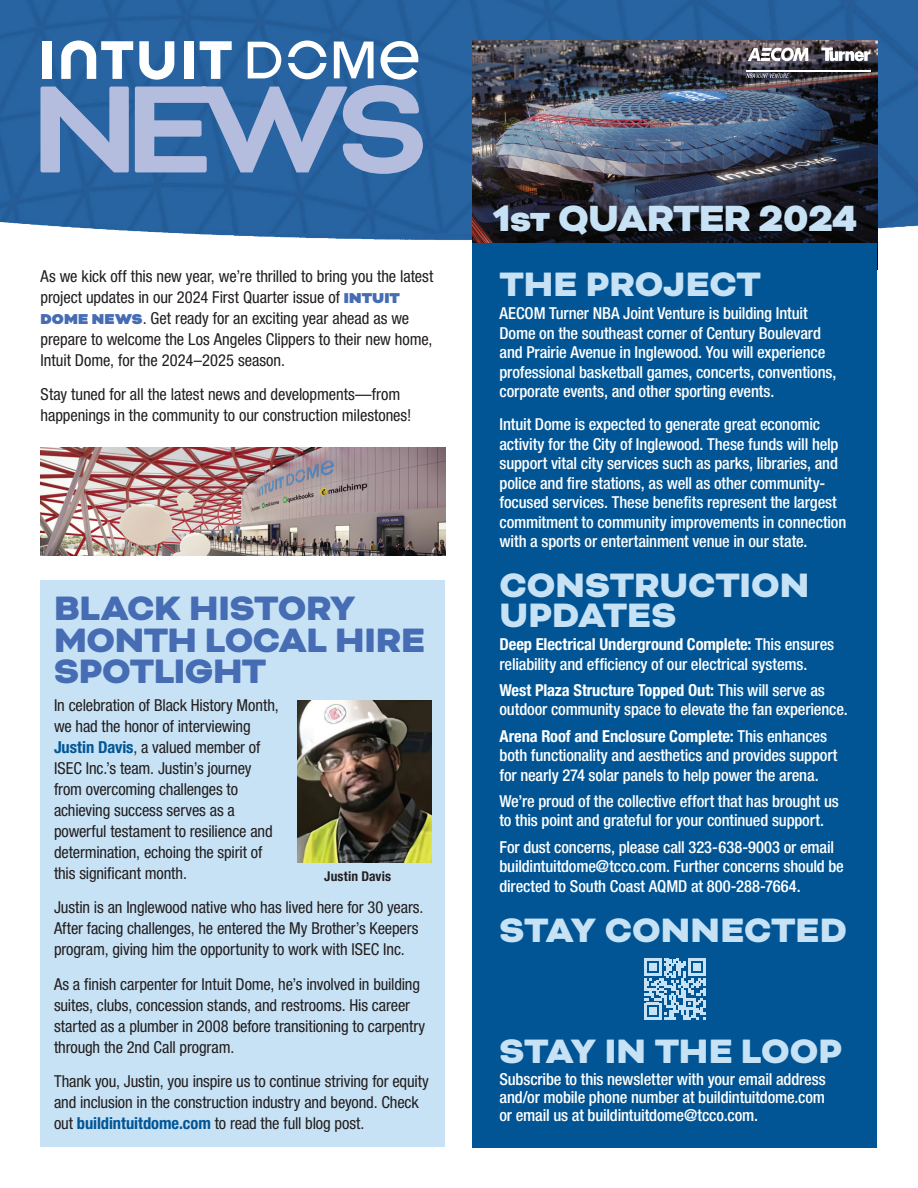
<style>
.page{position:relative;width:918px;height:1188px;background:#fff}
.page>*{position:absolute;margin:0;border:0;box-sizing:border-box;transform-origin:0 0}
.t1{font:900 42px "Bicyclette";letter-spacing:-.02em;color:#c7e2f5}
.Heads-Intuit-SideBar{font:900 39px/30px "Bicyclette";color:#c7e2f5}
.Heads-Intuit-Newsletter{font:900 39px/31.5px "Bicyclette";letter-spacing:-.01em;color:#466cb4}
.BodyCopy-Intuit-SideBar{font:500 condensed 16.5px/19.5px "Helvetica Neue LT Pro";letter-spacing:-.01em;color:#fff}
.BodyCopy-Intuit-Newsletter{font:condensed 16.5px/21px "Helvetica Neue LT Pro";letter-spacing:-.005em;color:#231f20}
.BodyCopy-Intuit-Newsletter-2{font:500 condensed 16.5px/18px "Helvetica Neue LT Pro";letter-spacing:-.01em;color:#fff;text-align:justify}
.Captions{font:700 condensed 13.5px "Helvetica Neue LT Pro";letter-spacing:.01em;color:#231f20}
.s1{font-family:"Bicyclette";font-weight:900;font-stretch:normal;color:#466cb4}
.s2{font-weight:700;color:#015595}
.s3{font-weight:700}
</style>
<div class="page">
<img style="left:0;top:0;width:918px;height:240px">
<svg style="left:40px;top:40px;width:383px;height:134px;background:#7194c0"></svg>
<img style="left:472px;top:40px;width:406px;height:203px">
<svg style="left:748px;top:48px;width:60px;height:13px"></svg>
<svg style="left:821px;top:48px;width:49px;height:14px"></svg>
<svg style="left:746px;top:74px;width:43px;height:4px"></svg>
<hr style="left:746px;top:70px;width:125px;height:2px;background:#fff">
<div style="left:472px;top:243px;width:406px;height:905px;background:#015595"></div>
<svg style="left:644px;top:959px;width:62px;height:61px"></svg>
<div style="left:40px;top:580px;width:406px;height:568px;background:#c7e2f5"></div>
<img style="left:297px;top:700px;width:135px;height:162px">
<img style="left:40px;top:448px;width:406px;height:108px">
<p class="BodyCopy-Intuit-Newsletter" style="left:40px;top:265px;width:394px">As we kick off this new year, we’re thrilled to bring you the latest project updates in our 2024 First Quarter issue of <span class="s1">INTUIT DOME NEWS</span>. Get ready for an exciting year ahead as we prepare to welcome the Los Angeles Clippers to their new home, Intuit Dome, for the 2024–2025 season.</p>
<p class="BodyCopy-Intuit-Newsletter" style="left:40px;top:384px;width:372px">Stay tuned for all the latest news and developments—from happenings in the community to our construction milestones!</p>
<p class="Heads-Intuit-Newsletter" style="left:54px;top:593px;width:372px">BLACK HISTORY<br>MONTH LOCAL HIRE<br>SPOTLIGHT</p>
<p class="BodyCopy-Intuit-Newsletter" style="left:54px;top:694px;width:226px">In celebration of Black History Month, we had the honor of interviewing <span class="s2">Justin Davis</span>, a valued member of ISEC Inc.’s team. Justin’s journey from overcoming challenges to achieving success serves as a powerful testament to resilience and determination, echoing the spirit of this significant month.</p>
<p class="BodyCopy-Intuit-Newsletter" style="left:54px;top:897px;width:371px">Justin is an Inglewood native who has lived here for 30 years.<br>After facing challenges, he entered the My Brother’s Keepers program, giving him the opportunity to work with ISEC Inc.</p>
<p class="BodyCopy-Intuit-Newsletter" style="left:54px;top:973px;width:373px">As a finish carpenter for Intuit Dome, he’s involved in building suites, clubs, concession stands, and restrooms. His career started as a plumber in 2008 before transitioning to carpentry through the 2nd Call program.</p>
<p class="BodyCopy-Intuit-Newsletter" style="left:54px;top:1071px;width:377px">Thank you, Justin, you inspire us to continue striving for equity and inclusion in the construction industry and beyond. Check out <span class="s2">buildintuitdome.com</span> to read the full blog post.</p>
<p class="Captions" style="left:324px;top:868px;width:68px">Justin Davis</p>
<p class="t1" style="left:493px;top:193px;width:366px">1st QUARTER 2024</p>
<p class="Heads-Intuit-SideBar" style="left:500px;top:270px;width:263px">THE PROJECT</p>
<p class="BodyCopy-Intuit-SideBar" style="left:500px;top:303px;width:338px">AECOM Turner NBA Joint Venture is building Intuit Dome on the southeast corner of Century Boulevard and Prairie Avenue in Inglewood. You will experience professional basketball games, concerts, conventions, corporate events, and other sporting events.</p>
<p class="BodyCopy-Intuit-SideBar" style="left:500px;top:414px;width:348px">Intuit Dome is expected to generate great economic activity for the City of Inglewood. These funds will help support vital city services such as parks, libraries, and police and fire stations, as well as other community&shy;focused services. These benefits represent the largest commitment to community improvements in connection with a sports or entertainment venue in our state.</p>
<p class="Heads-Intuit-SideBar" style="left:500px;top:571px;width:311px">CONSTRUCTION<br>UPDATES</p>
<p class="BodyCopy-Intuit-SideBar" style="left:500px;top:634px;width:336px"><span class="s3">Deep Electrical Underground Complete:</span> This ensures reliability and efficiency of our electrical systems.</p>
<p class="BodyCopy-Intuit-SideBar" style="left:500px;top:680px;width:350px"><span class="s3">West Plaza Structure Topped Out:</span> This will serve as outdoor community space to elevate the fan experience.</p>
<p class="BodyCopy-Intuit-SideBar" style="left:500px;top:726px;width:340px"><span class="s3">Arena Roof and Enclosure Complete:</span> This enhances both functionality and aesthetics and provides support for nearly 274 solar panels to help power the arena.</p>
<p class="BodyCopy-Intuit-SideBar" style="left:500px;top:791px;width:341px">We’re proud of the collective effort that has brought us to this point and grateful for your continued support.</p>
<p class="BodyCopy-Intuit-SideBar" style="left:500px;top:837px;width:346px">For dust concerns, please call 323-638-9003 or email buildintuitdome@tcco.com. Further concerns should be directed to South Coast AQMD at 800-288-7664.</p>
<p class="Heads-Intuit-SideBar" style="left:500px;top:916px;width:349px">STAY CONNECTED</p>
<p class="Heads-Intuit-SideBar" style="left:500px;top:1037px;width:344px">STAY IN THE LOOP</p>
<p class="BodyCopy-Intuit-Newsletter-2" style="left:500px;top:1069px;width:328px">Subscribe to this newsletter with your email address and/or mobile phone number at buildintuitdome.com or email us at buildintuitdome@tcco.com.</p>
</div>
